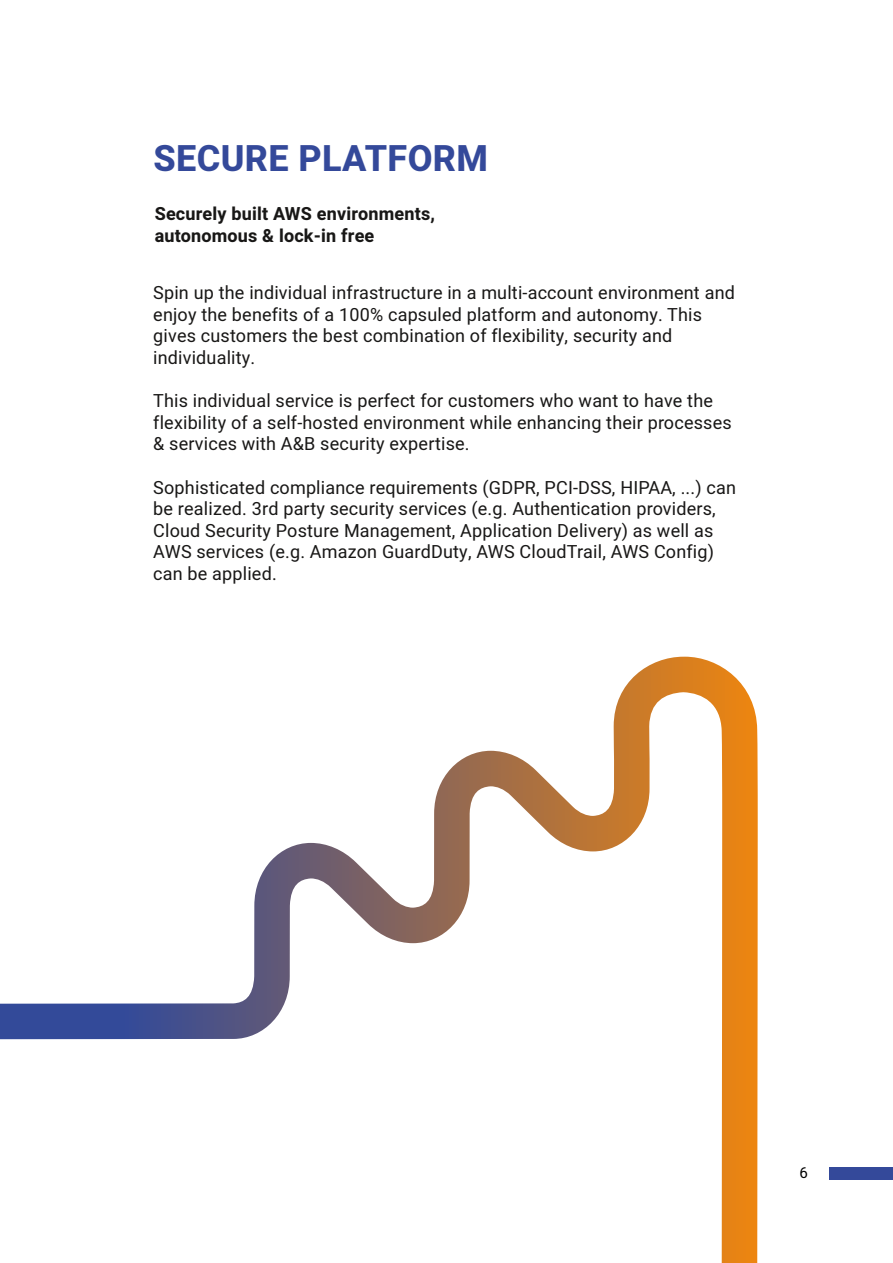
<style>
.page{position:relative;width:893px;height:1263px;background:#fff}
.page>*{position:absolute;margin:0;border:0;box-sizing:border-box;transform-origin:0 0}
.t1{font:800 36px "Heebo";letter-spacing:.01em;color:#34499a}
.t2{font:18px/21.6px "Heebo";letter-spacing:.01em;color:#181716}
.t3{font:700 18px/21.6px "Heebo";letter-spacing:.01em;color:#181716}
.t4{font:15px "Heebo";color:#000}
</style>
<div class="page">
<div style="left:829px;top:1166px;width:64px;height:13px;background:#34499a"></div>
<svg style="left:0;top:657px;width:758px;height:606px"></svg>
<h1 class="t1" style="left:154px;top:133px;width:336px">SECURE PLATFORM</h1>
<p class="t3" style="left:155px;top:203px;width:282px">Securely built AWS environments, autonomous &amp; lock-in free</p>
<p class="t2" style="left:153px;top:282px;width:583px">Spin up the individual infrastructure in a multi-account environment and enjoy the benefits of a 100% capsuled platform and autonomy. This gives customers the best combination of flexibility, security and individuality.</p>
<p class="t2" style="left:153px;top:390px;width:580px">This individual service is perfect for customers who want to have the flexibility of a self-hosted environment while enhancing their processes &amp; services with A&amp;B security expertise.</p>
<p class="t2" style="left:153px;top:476px;width:584px">Sophisticated compliance requirements (GDPR, PCI-DSS, HIPAA, ...) can be realized. 3rd party security services (e.g. Authentication providers, Cloud Security Posture Management, Application Delivery) as well as AWS services (e.g. Amazon GuardDuty, AWS CloudTrail, AWS Config) can be applied.</p>
<p class="t4" style="left:799px;top:1162px;width:10px">6</p>
</div>
